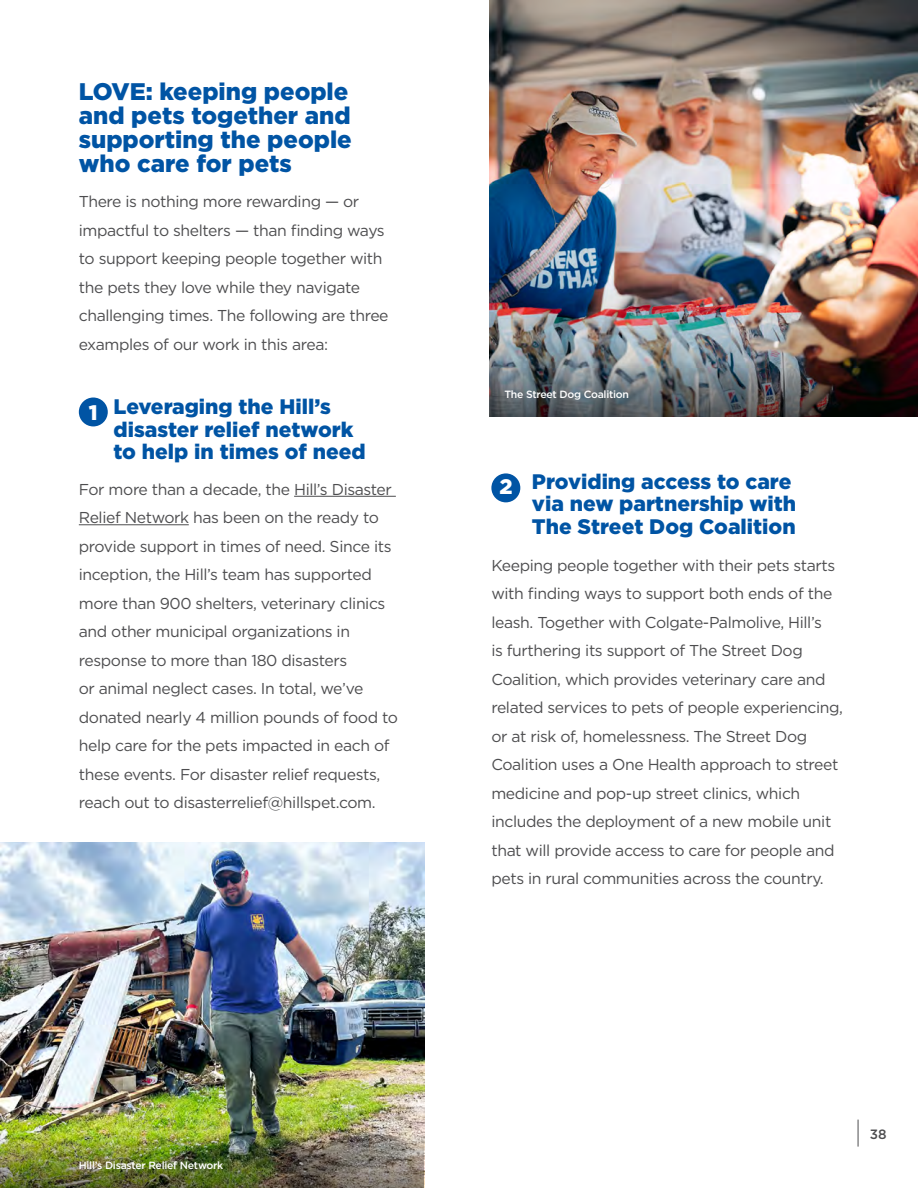
<style>
.page{position:relative;width:918px;height:1188px;background:#fff}
.page>*{position:absolute;margin:0;border:0;box-sizing:border-box;transform-origin:0 0}
.t1{font:900 24px/24px "Gotham";color:#0054a4}
.t2{font:900 21px/22.5px "Gotham";color:#0054a4}
.t3{font:15.75px/28.5px "Gotham";letter-spacing:-.025em;color:#4d4d4f}
.t4{font:500 13.5px "Gotham";color:#4d4d4f}
.t5{font:500 10.5px "Gotham";letter-spacing:-.025em;color:#fff}
.s1{color:#fff}
</style>
<div class="page">
<svg style="left:858px;top:1120px;width:1px;height:27px"></svg>
<hr style="left:294px;top:496px;width:102px;height:1px;background:#4d4d4f">
<hr style="left:79px;top:524px;width:110px;height:1px;background:#4d4d4f">
<div style="left:79px;top:398px;width:29px;height:28px;background:#0054a4;border-radius:50%"></div>
<div style="left:491px;top:473px;width:29px;height:29px;background:#0054a4;border-radius:50%"></div>
<img style="left:489px;top:0;width:429px;height:363px">
<img style="left:489px;top:363px;width:429px;height:54px">
<img style="left:0;top:842px;width:424px;height:346px">
<img style="left:0;top:1134px;width:423px;height:54px">
<h1 class="t1" style="left:79px;top:79px;width:274px">LOVE: keeping people and pets together and supporting the people who care for pets</h1>
<p class="t3" style="left:79px;top:187px;width:311px">There is nothing more rewarding — or impactful to shelters — than finding ways to support keeping people together with the pets they love while they navigate challenging times. The following are three examples of our work in this area:</p>
<p class="t5" style="left:504px;top:388px;width:126px">The Street Dog Coalition</p>
<h2 class="t2" style="left:114px;top:396px;width:254px;text-indent:-25px"><span class="s1">1</span> Leveraging the Hill’s disaster relief network to help in times of need</h2>
<p class="t3" style="left:79px;top:475px;width:321px">For more than a decade, the Hill’s Disaster Relief Network has been on the ready to provide support in times of need. Since its inception, the Hill’s team has supported more than 900 shelters, veterinary clinics and other municipal organizations in response to more than 180 disasters<br>or animal neglect cases. In total, we’ve donated nearly 4 million pounds of food to help care for the pets impacted in each of these events. For disaster relief requests, reach out to disasterrelief@hillspet.com.</p>
<h2 class="t2" style="left:532px;top:470px;width:266px;text-indent:-33px"><span class="s1">2</span> Providing access to care via new partnership with<br>The Street Dog Coalition</h2>
<p class="t3" style="left:491px;top:550px;width:353px">Keeping people together with their pets starts with finding ways to support both ends of the leash. Together with Colgate-Palmolive, Hill’s<br>is furthering its support of The Street Dog Coalition, which provides veterinary care and related services to pets of people experiencing, or at risk of, homelessness. The Street Dog Coalition uses a One Health approach to street medicine and pop-up street clinics, which includes the deployment of a new mobile unit that will provide access to care for people and pets in rural communities across the country.</p>
<p class="t5" style="left:79px;top:1159px;width:146px">Hill’s Disaster Relief Network</p>
<p class="t4" style="left:870px;top:1125px;width:18px">38</p>
</div>
